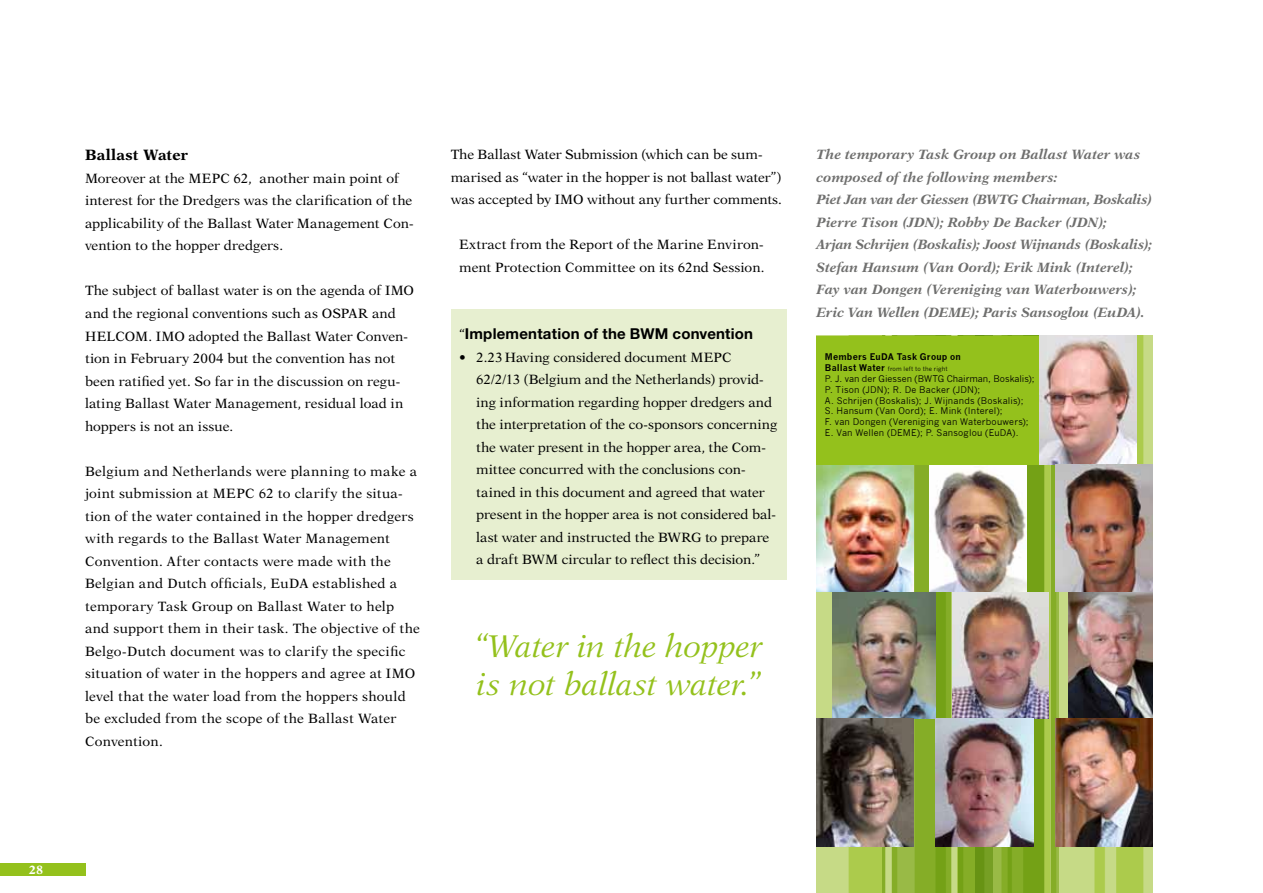
<style>
.page{position:relative;width:1263px;height:893px;background:#fff}
.page>*{position:absolute;margin:0;border:0;box-sizing:border-box;transform-origin:0 0}
.t1{font:italic 31.5px/37.8px "New Aster";letter-spacing:-.005em;color:#94c11c}
.t2{font:700 15px "Helvetica Neue";letter-spacing:.015em;color:#000}
.t3{font:700 15px "New Aster";letter-spacing:.015em;color:#000}
.t4{font:13.5px/22.5px "New Aster";letter-spacing:.01em;color:#000}
.t5{font:italic 700 13.5px/22.5px "New Aster";color:#6f6f6e}
.t6{font:700 12px "New Aster";color:#fff}
.t7{font:9px/10.8px "News Gothic";letter-spacing:.02em;color:#000}
.t8{font:700 9px "News Gothic";letter-spacing:.02em;color:#000}
.t9{font:6px "News Gothic";letter-spacing:.025em;color:#000}
.s1{font-family:"New Aster";font-weight:400;font-size:13.5px}
.s2{font-weight:700;font-size:9px}
</style>
<div class="page">
<img style="left:816px;top:592px;width:66px;height:301px">
<img style="left:882px;top:465px;width:94px;height:428px">
<img style="left:976px;top:336px;width:176px;height:557px">
<img style="left:953px;top:592px;width:95px;height:126px">
<img style="left:1068px;top:592px;width:84px;height:126px">
<div style="left:451px;top:309px;width:336px;height:270px;background:#e7efd0"></div>
<div style="left:0;top:863px;width:85px;height:13px;background:#94c11c"></div>
<img style="left:1040px;top:336px;width:97px;height:129px">
<img style="left:1055px;top:719px;width:97px;height:128px">
<img style="left:832px;top:592px;width:104px;height:126px">
<img style="left:936px;top:719px;width:97px;height:128px">
<img style="left:1056px;top:465px;width:96px;height:127px">
<img style="left:929px;top:465px;width:97px;height:127px">
<img style="left:816px;top:465px;width:97px;height:127px">
<img style="left:816px;top:719px;width:97px;height:128px">
<div style="left:816px;top:336px;width:223px;height:129px;background:#94c11c"></div>
<p class="t3" style="left:85px;top:146px;width:104px">Ballast Water</p>
<p class="t4" style="left:85px;top:167px;width:330px">Moreover at the MEPC 62, another main point of interest for the Dredgers was the clarification of the applicability of the Ballast Water Management Con&shy;vention to the hopper dredgers.</p>
<p class="t4" style="left:85px;top:279px;width:331px">The subject of ballast water is on the agenda of IMO and the regional conventions such as OSPAR and HELCOM. IMO adopted the Ballast Water Conven&shy;tion in February 2004 but the convention has not been ratified yet. So far in the discussion on regu&shy;lating Ballast Water Management, residual load in hoppers is not an issue.</p>
<p class="t4" style="left:85px;top:459px;width:336px">Belgium and Netherlands were planning to make a joint submission at MEPC 62 to clarify the situa&shy;tion of the water contained in the hopper dredgers with regards to the Ballast Water Management Convention. After contacts were made with the Belgian and Dutch officials, EuDA established a temporary Task Group on Ballast Water to help and support them in their task. The objective of the Belgo-Dutch document was to clarify the specific situation of water in the hoppers and agree at IMO level that the water load from the hoppers should be excluded from the scope of the Ballast Water Convention.</p>
<p class="t4" style="left:451px;top:143px;width:333px">The Ballast Water Submission (which can be sum&shy;marised as “water in the hopper is not ballast water”) was accepted by IMO without any further comments.</p>
<p class="t4" style="left:459px;top:233px;width:307px">Extract from the Report of the Marine Environ&shy;ment Protection Committee on its 62nd Session.</p>
<p class="t2" style="left:459px;top:325px;width:295px"><span class="s1">“</span>Implementation of the bwm convention</p>
<p class="t4" style="left:476px;top:346px;width:303px;text-indent:-17px">• 2.23 Having considered document MEPC 62/2/13 (Belgium and the Netherlands) provid&shy;ing information regarding hopper dredgers and the interpretation of the co-sponsors concerning the water present in the hopper area, the Com&shy;mittee concurred with the conclusions con&shy;tained in this document and agreed that water present in the hopper area is not considered bal&shy;last water and instructed the BWRG to prepare a draft BWM circular to reflect this decision.”</p>
<h1 class="t1" style="left:475px;top:627px;width:290px">“Water in the hopper is not ballast water.”</h1>
<p class="t5" style="left:816px;top:143px;width:337px">The temporary Task Group on Ballast Water was composed of the following members:<br>Piet Jan van der Giessen (BWTG Chairman, Boskalis)<br>Pierre Tison (JDN); Robby De Backer (JDN);<br>Arjan Schrijen (Boskalis); Joost Wijnands (Boskalis); Stefan Hansum (Van Oord); Erik Mink (Interel); Fay van Dongen (Vereniging van Waterbouwers); Eric Van Wellen (DEME); Paris Sansoglou (EuDA).</p>
<p class="t8" style="left:825px;top:352px;width:137px">Members EuDA Task Group on</p>
<p class="t9" style="left:825px;top:366px;width:124px"><span class="s2">Ballast Water</span> from left to the right</p>
<p class="t7" style="left:825px;top:373px;width:211px">P. J. van der Giessen (BWTG Chairman, Boskalis); P. Tison (JDN); R. De Backer (JDN);<br>A. Schrijen (Boskalis); J. Wijnands (Boskalis); S. Hansum (Van Oord); E. Mink (Interel);<br>F. van Dongen (Vereniging van Waterbouwers); E. Van Wellen (DEME); P. Sansoglou (EuDA).</p>
<p class="t6" style="left:29px;top:863px;width:16px">28</p>
</div>
